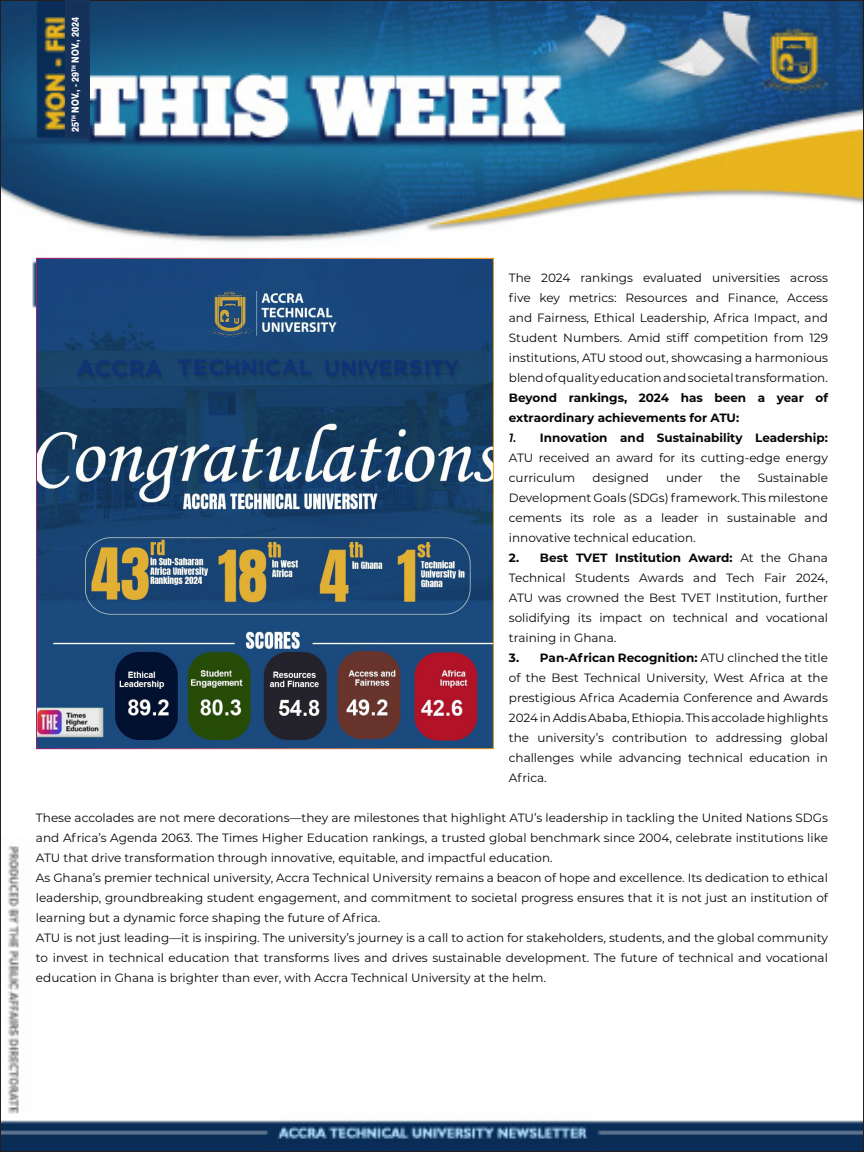
<style>
.page{position:relative;width:864px;height:1152px;background:#fff}
.page>*{position:absolute;margin:0;border:0;box-sizing:border-box;transform-origin:0 0}
.t1{font:12px/20px "Montserrat";color:#050606;text-align:justify}
.t2{font:700 12px/20px "Montserrat";color:#050606}
.t3{font:800 10px "Swiss 721 BT";color:#fff;scale:.85 1}
.s1{font-weight:600;font-style:italic}
.s2{font-weight:700}
</style>
<div class="page">
<img style="left:2px;top:2px;width:860px;height:1148px">
<div style="left:65px;top:0;width:25px;height:138px;background:#163159"></div>
<img style="left:38px;top:260px;width:454px;height:487px">
<p class="t3" style="left:69px;top:132px;width:136px;rotate:-90deg">25<sup>TH</sup> NOV., - 29<sup>TH</sup> NOV., 2024</p>
<p class="t1" style="left:509px;top:267px;width:321px">The 2024 rankings evaluated universities across five key metrics: Resources and Finance, Access and Fairness, Ethical Leadership, Africa Impact, and Student Numbers. Amid stiff competition from 129 institutions, ATU stood out, showcasing a harmonious blend of quality education and societal transformation.</p>
<p class="t2" style="left:509px;top:387px;width:321px">Beyond rankings, 2024 has been a year of extraordinary achievements for ATU:</p>
<p class="t1" style="left:509px;top:427px;width:321px"><span class="s1">1.</span> <span class="s2">Innovation and Sustainability Leadership:<br></span>ATU received an award for its cutting-edge energy curriculum</p>
<p class="t1" style="left:509px;top:467px;width:321px;text-indent:249px">Sustainable Development Goals (SDGs) framework. This milestone cements its role as a leader in sustainable and innovative technical education.</p>
<p class="t1" style="left:509px;top:547px;width:321px"><span class="s2">2. Best TVET Institution Award:</span> At the Ghana Technical Students Awards and Tech Fair 2024, ATU was crowned the Best TVET Institution, further solidifying its impact on technical and vocational training in Ghana.</p>
<p class="t1" style="left:509px;top:647px;width:321px"><span class="s2">3. Pan-African Recognition:</span> ATU clinched the title of the Best Technical University, West Africa at the prestigious Africa Academia Conference and Awards 2024 in Addis Ababa, Ethiopia. This accolade highlights the university’s contribution to addressing global challenges while advancing technical education in Africa.</p>
<p class="t1" style="left:36px;top:807px;width:794px">These accolades are not mere decorations—they are milestones that highlight ATU’s leadership in tackling the United Nations SDGs and Africa’s Agenda 2063. The Times Higher Education rankings, a trusted global benchmark since 2004, celebrate institutions like ATU that drive transformation through innovative, equitable, and impactful education.</p>
<p class="t1" style="left:36px;top:867px;width:793px">As Ghana’s premier technical university, Accra Technical University remains a beacon of hope and excellence. Its dedication to ethical leadership, groundbreaking student engagement, and commitment to societal progress ensures that it is not just an institution of learning but a dynamic force shaping the future of Africa.</p>
<p class="t1" style="left:36px;top:927px;width:793px">ATU is not just leading—it is inspiring. The university’s journey is a call to action for stakeholders, students, and the global community to invest in technical education that transforms lives and drives sustainable development. The future of technical and vocational education in Ghana is brighter than ever, with Accra Technical University at the helm.</p>
<p class="t1" style="left:593px;top:467px;width:58px">designed</p>
<p class="t1" style="left:666px;top:467px;width:38px">under</p>
<p class="t1" style="left:720px;top:467px;width:22px">the</p>
</div>
